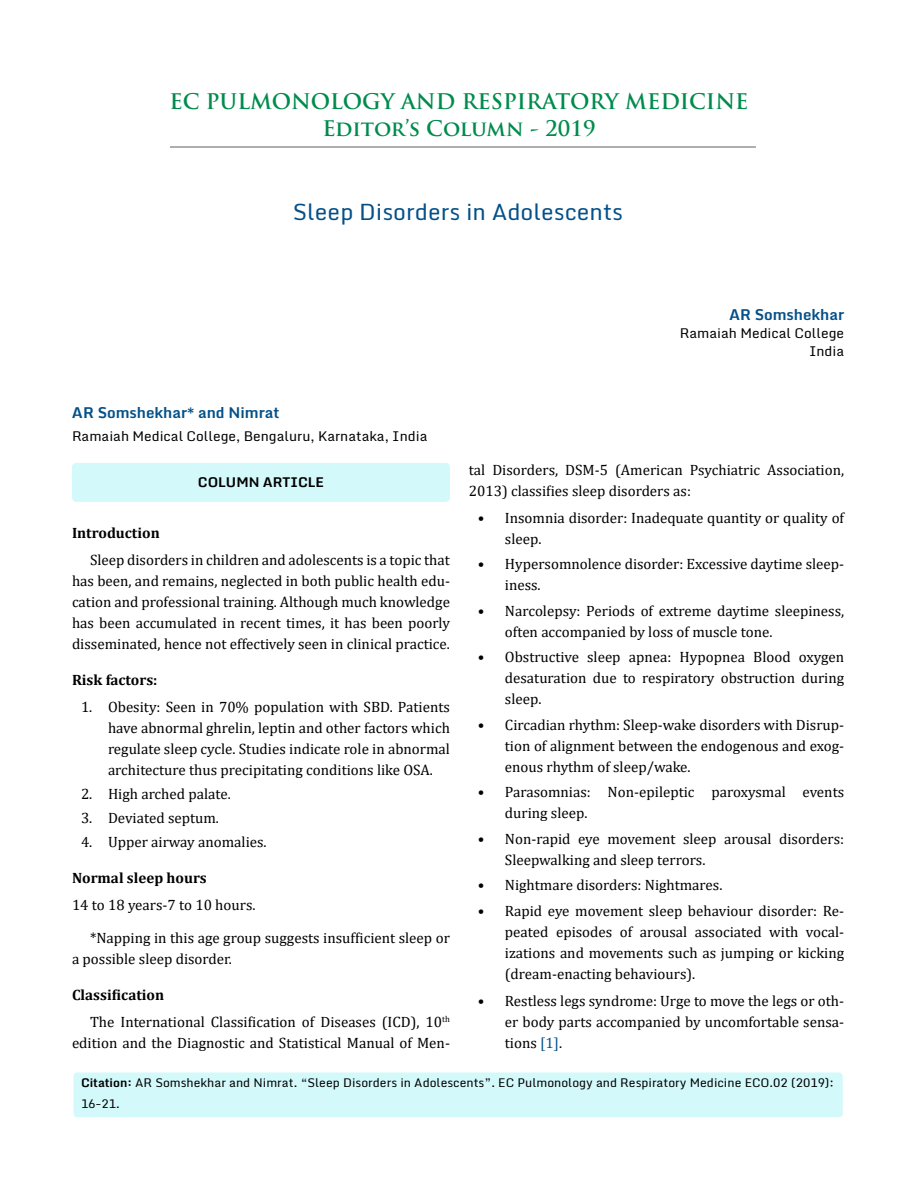
<style>
.page{position:relative;width:918px;height:1188px;background:#fff}
.page>*{position:absolute;margin:0;border:0;box-sizing:border-box;transform-origin:0 0}
.t1{font:22.5px "Monda";color:#035089}
.t2{font:700 21px/27px "Trajan Pro";color:#008b4d;text-align:center}
.t3{font:15px/21px "Cambria";color:#000}
.t4{font:700 15px "Cambria";color:#000}
.t5{font:700 15px "Monda";color:#035089}
.t6{font:13.5px/18px "Monda";color:#000;text-align:right}
.t7{font:700 13.5px "Monda";color:#000}
.t8{font:12px/21px "Monda";color:#000}
.s1{font-weight:700}
.s2{color:#035089}
</style>
<div class="page">
<div style="left:73px;top:1072px;width:770px;height:46px;background:#d3f9fa;border-radius:4px"></div>
<div style="left:72px;top:1071px;width:772px;height:48px;border:2px solid #fff;border-radius:4px"></div>
<hr style="left:170px;top:147px;width:586px;height:1px;background:#625d5b">
<div style="left:72px;top:463px;width:378px;height:39px;background:#d3f9fa;border-radius:4px"></div>
<h2 class="t2" style="left:169px;top:88px;width:581px">EC PULMONOLOGY AND RESPIRATORY MEDICINE<br>Editor’s Column - 2019</h2>
<h1 class="t1" style="left:293px;top:197px;width:332px">Sleep Disorders in Adolescents</h1>
<p class="t5" style="left:72px;top:400px;width:209px">AR Somshekhar* and Nimrat</p>
<p class="t6" style="left:72px;top:427px;width:357px">Ramaiah Medical College, Bengaluru, Karnataka, India</p>
<p class="t5" style="left:729px;top:302px;width:117px">AR Somshekhar</p>
<p class="t6" style="left:680px;top:325px;width:166px">Ramaiah Medical College<br>India</p>
<p class="t7" style="left:198px;top:470px;width:128px">COLUMN ARTICLE</p>
<p class="t4" style="left:72px;top:523px;width:89px">Introduction</p>
<p class="t3" style="left:72px;top:550px;width:379px;text-align:justify;text-indent:18px">Sleep disorders in children and adolescents is a topic that has been, and remains, neglected in both public health edu&shy;cation and professional training. Although much knowledge has been accumulated in recent times, it has been poorly disseminated, hence not effectively seen in clinical practice.</p>
<p class="t4" style="left:72px;top:670px;width:87px">Risk factors:</p>
<p class="t3" style="left:108px;top:697px;width:344px;text-align:justify;text-indent:-27px">1. Obesity: Seen in 70% population with SBD. Patients have abnormal ghrelin, leptin and other factors which regulate sleep cycle. Studies indicate role in abnormal architecture thus precipitating conditions like OSA.</p>
<p class="t3" style="left:81px;top:784px;width:151px">2. High arched palate.</p>
<p class="t3" style="left:81px;top:808px;width:140px">3. Deviated septum.</p>
<p class="t3" style="left:81px;top:832px;width:187px">4. Upper airway anomalies.</p>
<p class="t4" style="left:72px;top:868px;width:136px">Normal sleep hours</p>
<p class="t3" style="left:72px;top:895px;width:185px">14 to 18 years-7 to 10 hours.</p>
<p class="t3" style="left:72px;top:928px;width:380px;text-indent:18px">*Napping in this age group suggests insufficient sleep or a possible sleep disorder.</p>
<p class="t3" style="left:90px;top:982px;width:361px;line-height:27px;text-indent:-18px"><span class="s1">Classification<br></span>The International Classification of Diseases (ICD), 10<sup>th</sup></p>
<p class="t3" style="left:72px;top:1033px;width:380px">edition and the Diagnostic and Statistical Manual of Men-</p>
<p class="t3" style="left:469px;top:459px;width:377px">tal Disorders, DSM-5 (American Psychiatric Association,<br>2013) classifies sleep disorders as:</p>
<p class="t3" style="left:505px;top:507px;width:341px;text-indent:-27px">• Insomnia disorder: Inadequate quantity or quality of sleep.</p>
<p class="t3" style="left:505px;top:553px;width:341px;text-indent:-27px">• Hypersomnolence disorder: Excessive daytime sleep&shy;iness.</p>
<p class="t3" style="left:505px;top:600px;width:341px;text-indent:-27px">• Narcolepsy: Periods of extreme daytime sleepiness, often accompanied by loss of muscle tone.</p>
<p class="t3" style="left:505px;top:646px;width:341px;text-align:justify;text-indent:-27px">• Obstructive sleep apnea: Hypopnea Blood oxygen desaturation due to respiratory obstruction during sleep.</p>
<p class="t3" style="left:505px;top:714px;width:341px;text-align:justify;text-indent:-27px">• Circadian rhythm: Sleep-wake disorders with Disrup&shy;tion of alignment between the endogenous and exog&shy;enous rhythm of sleep/wake.</p>
<p class="t3" style="left:505px;top:781px;width:341px;text-indent:-27px">• Parasomnias: Non-epileptic paroxysmal events during sleep.</p>
<p class="t3" style="left:505px;top:828px;width:341px;text-indent:-27px">• Non-rapid eye movement sleep arousal disorders:<br>Sleepwalking and sleep terrors.</p>
<p class="t3" style="left:478px;top:874px;width:246px">• Nightmare disorders: Nightmares.</p>
<p class="t3" style="left:505px;top:900px;width:341px;text-align:justify;text-indent:-27px">• Rapid eye movement sleep behaviour disorder: Re&shy;peated episodes of arousal associated with vocal&shy;izations and movements such as jumping or kicking (dream-enacting behaviours).</p>
<p class="t3" style="left:505px;top:990px;width:341px;text-align:justify;text-indent:-27px">• Restless legs syndrome: Urge to move the legs or oth&shy;er body parts accompanied by uncomfortable sensa&shy;tions <span class="s2">[1]</span>.</p>
<p class="t8" style="left:81px;top:1073px;width:754px"><span class="s1">Citation:</span> AR Somshekhar and Nimrat. “Sleep Disorders in Adolescents”. EC Pulmonology and Respiratory Medicine ECO.02 (2019):<br>16-21.</p>
</div>
